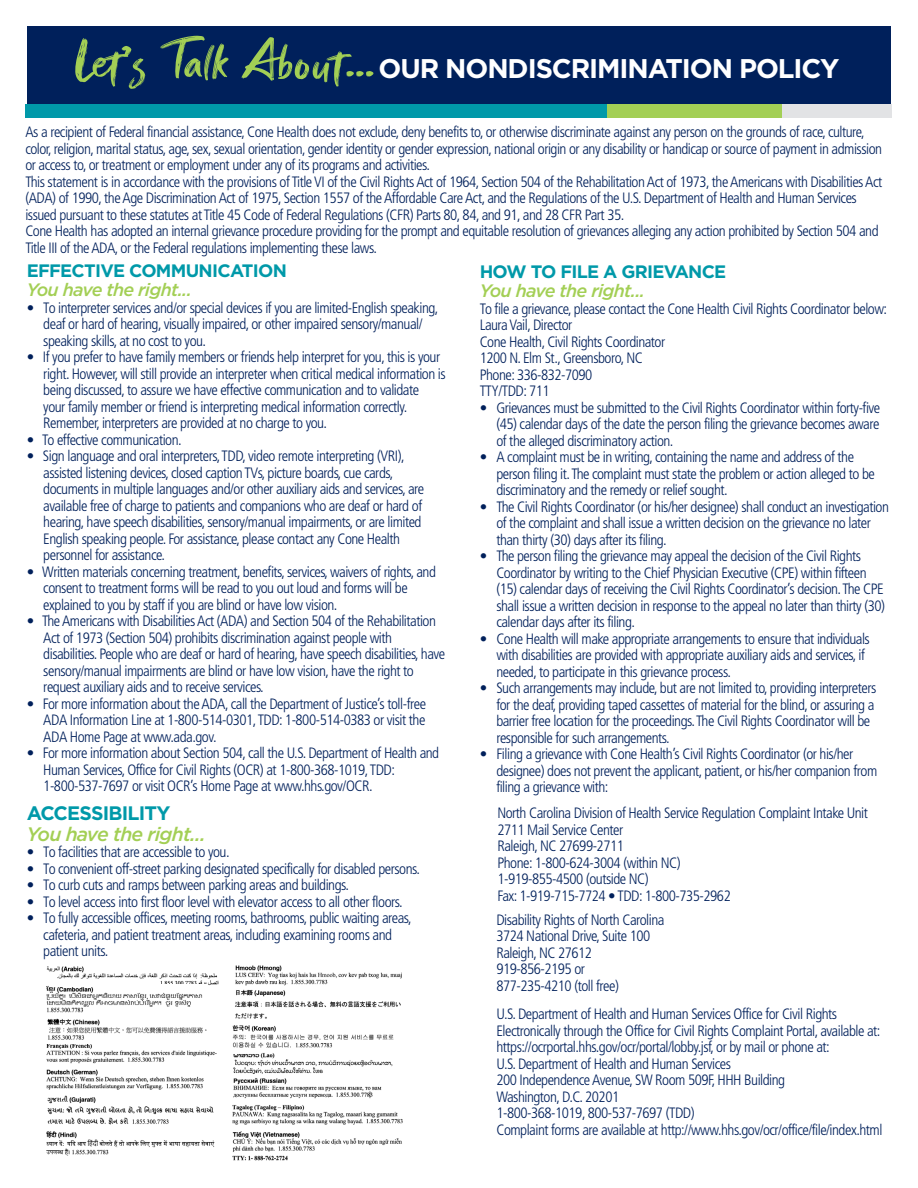
<style>
.page{position:relative;width:918px;height:1188px;background:#fff}
.page>*{position:absolute;margin:0;border:0;box-sizing:border-box;transform-origin:0 0}
.t1{font:700 27px "Gotham";letter-spacing:-.04em;color:#fff}
.t2{font:italic 500 19.5px "Gotham";letter-spacing:-.04em;color:#a3cf55}
.t3{font:700 19.5px "Gotham";letter-spacing:-.04em;color:#0099a9}
.t4{font:700 18px "Gotham";letter-spacing:-.04em;color:#0099a9}
.t5{font:italic 500 18px "Gotham";letter-spacing:-.04em;color:#a3cf55}
.t6{font:300 condensed 15px/16.5px "Frutiger";letter-spacing:-.035em;color:#00205b}
</style>
<div class="page">
<div style="left:28px;top:27px;width:863px;height:90px;background:#00205b"></div>
<div style="left:26px;top:104px;width:581px;height:13px;background:#0099a9"></div>
<div style="left:607px;top:104px;width:175px;height:13px;background:#a3cf55"></div>
<div style="left:782px;top:104px;width:109px;height:13px;background:#e2e3e5"></div>
<svg style="left:75px;top:38px;width:70px;height:51px"></svg>
<svg style="left:160px;top:36px;width:69px;height:44px"></svg>
<svg style="left:242px;top:37px;width:132px;height:50px"></svg>
<img style="left:46px;top:966px;width:173px;height:20px">
<img style="left:46px;top:985px;width:162px;height:28px">
<img style="left:232px;top:1025px;width:162px;height:23px">
<img style="left:235px;top:965px;width:167px;height:54px">
<img style="left:233px;top:1053px;width:160px;height:21px">
<img style="left:47px;top:1131px;width:168px;height:25px">
<img style="left:232px;top:1155px;width:56px;height:6px">
<img style="left:46px;top:1044px;width:171px;height:20px">
<img style="left:46px;top:1069px;width:158px;height:21px">
<img style="left:232px;top:1131px;width:170px;height:21px">
<img style="left:47px;top:1095px;width:167px;height:30px">
<img style="left:47px;top:1018px;width:160px;height:22px">
<img style="left:232px;top:1105px;width:171px;height:20px">
<img style="left:233px;top:1078px;width:149px;height:21px">
<h1 class="t1" style="left:379px;top:53px;width:462px">OUR NONDISCRIMINATION POLICY</h1>
<p class="t6" style="left:25px;top:124px;width:858px">As a recipient of Federal financial assistance, Cone Health does not exclude, deny benefits to, or otherwise discriminate against any person on the grounds of race, culture, color, religion, marital status, age, sex, sexual orientation, gender identity or gender expression, national origin or any disability or handicap or source of payment in admission or access to, or treatment or employment under any of its programs and activities.<br>This statement is in accordance with the provisions of Title VI of the Civil Rights Act of 1964, Section 504 of the Rehabilitation Act of 1973, the Americans with Disabilities Act (ADA) of 1990, the Age Discrimination Act of 1975, Section 1557 of the Affordable Care Act, and the Regulations of the U.S. Department of Health and Human Services issued pursuant to these statutes at Title 45 Code of Federal Regulations (CFR) Parts 80, 84, and 91, and 28 CFR Part 35.<br>Cone Health has adopted an internal grievance procedure providing for the prompt and equitable resolution of grievances alleging any action prohibited by Section 504 and Title III of the ADA, or the Federal regulations implementing these laws.</p>
<p class="t4" style="left:27px;top:260px;width:262px">EFFECTIVE COMMUNICATION</p>
<p class="t5" style="left:27px;top:278px;width:167px">You have the right...</p>
<p class="t6" style="left:43px;top:300px;width:397px;text-indent:-17px">• To interpreter services and/or special devices if you are limited-English speaking, deaf or hard of hearing, visually impaired, or other impaired sensory/manual/ speaking skills, at no cost to you.</p>
<p class="t6" style="left:43px;top:349px;width:404px;text-indent:-17px">• If you prefer to have family members or friends help interpret for you, this is your right. However, will still provide an interpreter when critical medical information is being discussed, to assure we have effective communication and to validate<br>your family member or friend is interpreting medical information correctly.<br>Remember, interpreters are provided at no charge to you.</p>
<p class="t6" style="left:27px;top:432px;width:157px">• To effective communication.</p>
<p class="t6" style="left:43px;top:448px;width:382px;text-indent:-17px">• Sign language and oral interpreters, TDD, video remote interpreting (VRI), assisted listening devices, closed caption TVs, picture boards, cue cards, documents in multiple languages and/or other auxiliary aids and services, are available free of charge to patients and companions who are deaf or hard of hearing, have speech disabilities, sensory/manual impairments, or are limited English speaking people. For assistance, please contact any Cone Health personnel for assistance.</p>
<p class="t6" style="left:43px;top:564px;width:394px;text-indent:-17px">• Written materials concerning treatment, benefits, services, waivers of rights, and consent to treatment forms will be read to you out loud and forms will be explained to you by staff if you are blind or have low vision.</p>
<p class="t6" style="left:43px;top:613px;width:403px;text-indent:-17px">• The Americans with Disabilities Act (ADA) and Section 504 of the Rehabilitation Act of 1973 (Section 504) prohibits discrimination against people with disabilities. People who are deaf or hard of hearing, have speech disabilities, have sensory/manual impairments are blind or have low vision, have the right to request auxiliary aids and to receive services.</p>
<p class="t6" style="left:43px;top:696px;width:384px;text-align:justify;text-indent:-17px">• For more information about the ADA, call the Department of Justice’s toll-free ADA Information Line at 1-800-514-0301, TDD: 1-800-514-0383 or visit the ADA Home Page at www.ada.gov.</p>
<p class="t6" style="left:43px;top:745px;width:397px;text-indent:-17px">• For more information about Section 504, call the U.S. Department of Health and<br>Human Services, Office for Civil Rights (OCR) at 1-800-368-1019, TDD:<br>1-800-537-7697 or visit OCR’s Home Page at www.hhs.gov/OCR.</p>
<h2 class="t3" style="left:27px;top:802px;width:145px">ACCESSIBILITY</h2>
<h2 class="t2" style="left:27px;top:821px;width:181px">You have the right...</h2>
<p class="t6" style="left:27px;top:844px;width:204px">• To facilities that are accessible to you.</p>
<p class="t6" style="left:27px;top:861px;width:395px">• To convenient off-street parking designated specifically for disabled persons.</p>
<p class="t6" style="left:27px;top:877px;width:324px">• To curb cuts and ramps between parking areas and buildings.</p>
<p class="t6" style="left:27px;top:894px;width:377px">• To level access into first floor level with elevator access to all other floors.</p>
<p class="t6" style="left:43px;top:910px;width:370px;text-indent:-17px">• To fully accessible offices, meeting rooms, bathrooms, public waiting areas, cafeteria, and patient treatment areas, including examining rooms and patient units.</p>
<p class="t4" style="left:480px;top:261px;width:248px">HOW TO FILE A GRIEVANCE</p>
<p class="t5" style="left:480px;top:279px;width:167px">You have the right...</p>
<p class="t6" style="left:480px;top:300px;width:409px">To file a grievance, please contact the Cone Health Civil Rights Coordinator below:<br>Laura Vail, Director<br>Cone Health, Civil Rights Coordinator<br>1200 N. Elm St., Greensboro, NC<br>Phone: 336-832-7090<br>TTY/TDD: 711</p>
<p class="t6" style="left:496px;top:399px;width:385px;text-align:justify;text-indent:-17px">• Grievances must be submitted to the Civil Rights Coordinator within forty-five (45) calendar days of the date the person filing the grievance becomes aware of the alleged discriminatory action.</p>
<p class="t6" style="left:496px;top:449px;width:380px;text-indent:-17px">• A complaint must be in writing, containing the name and address of the person filing it. The complaint must state the problem or action alleged to be discriminatory and the remedy or relief sought.</p>
<p class="t6" style="left:496px;top:498px;width:394px;text-indent:-17px">• The Civil Rights Coordinator (or his/her designee) shall conduct an investigation of the complaint and shall issue a written decision on the grievance no later than thirty (30) days after its filing.</p>
<p class="t6" style="left:496px;top:548px;width:390px;text-indent:-17px">• The person filing the grievance may appeal the decision of the Civil Rights Coordinator by writing to the Chief Physician Executive (CPE) within fifteen (15) calendar days of receiving the Civil Rights Coordinator’s decision. The CPE shall issue a written decision in response to the appeal no later than thirty (30) calendar days after its filing.</p>
<p class="t6" style="left:496px;top:630px;width:375px;text-indent:-17px">• Cone Health will make appropriate arrangements to ensure that individuals with disabilities are provided with appropriate auxiliary aids and services, if needed, to participate in this grievance process.</p>
<p class="t6" style="left:496px;top:680px;width:381px;text-indent:-17px">• Such arrangements may include, but are not limited to, providing interpreters for the deaf, providing taped cassettes of material for the blind, or assuring a barrier free location for the proceedings. The Civil Rights Coordinator will be responsible for such arrangements.</p>
<p class="t6" style="left:496px;top:746px;width:382px;text-indent:-17px">• Filing a grievance with Cone Health’s Civil Rights Coordinator (or his/her designee) does not prevent the applicant, patient, or his/her companion from filing a grievance with:</p>
<p class="t6" style="left:497px;top:805px;width:372px">North Carolina Division of Health Service Regulation Complaint Intake Unit 2711 Mail Service Center<br>Raleigh, NC 27699-2711<br>Phone: 1-800-624-3004 (within NC)<br>1-919-855-4500 (outside NC)<br>Fax: 1-919-715-7724 • TDD: 1-800-735-2962</p>
<p class="t6" style="left:496px;top:911px;width:170px">Disability Rights of North Carolina<br>3724 National Drive, Suite 100<br>Raleigh, NC 27612<br>919-856-2195 or<br>877-235-4210 (toll free)</p>
<p class="t6" style="left:496px;top:1006px;width:387px">U.S. Department of Health and Human Services Office for Civil Rights Electronically through the Office for Civil Rights Complaint Portal, available at: https://ocrportal.hhs.gov/ocr/portal/lobby.jsf, or by mail or phone at:<br>U.S. Department of Health and Human Services<br>200 Independence Avenue, SW Room 509F, HHH Building<br>Washington, D.C. 20201<br>1-800-368-1019, 800-537-7697 (TDD)<br>Complaint forms are available at http://www.hhs.gov/ocr/office/file/index.html</p>
</div>
